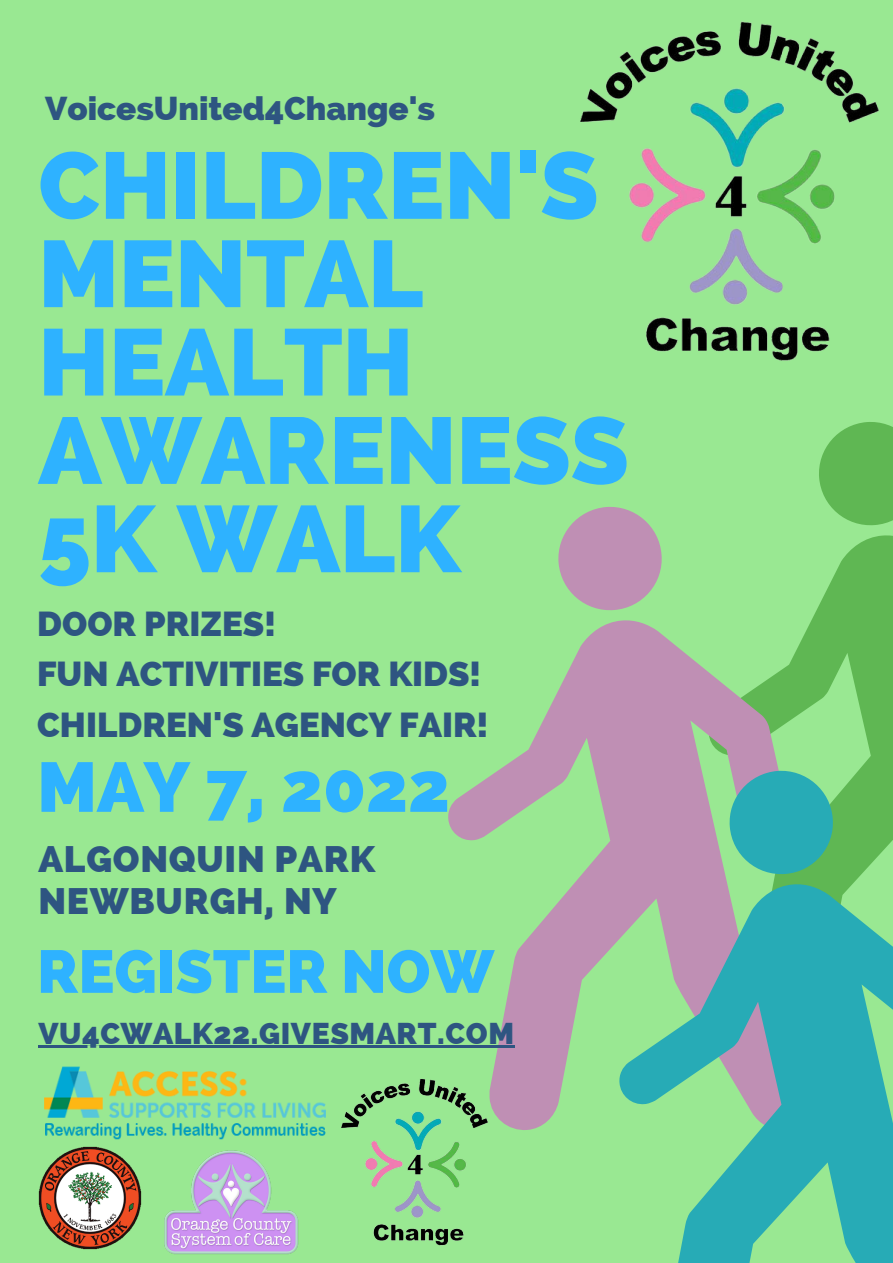
<style>
.page{position:relative;width:893px;height:1263px;background:#99e892}
.page>*{position:absolute;margin:0;border:0;box-sizing:border-box;transform-origin:0 0}
.t1{font:800 94.12px/88.3px "Raleway";color:#2eb2ff}
.t2{font:800 69.97px "Raleway";color:#2eb2ff}
.t3{font:800 60.22px "Raleway";color:#2eb2ff}
.t4{font:800 36.83px "Raleway";letter-spacing:.02em;color:#2e5581}
.t5{font:800 34.72px "Raleway";color:#2e5581}
.t6{font:800 33.08px "Raleway";color:#2e5581}
.t7{font:800 30.08px "Raleway";letter-spacing:.02em;color:#2e5581}
</style>
<div class="page">
<svg style="left:819px;top:422px;width:74px;height:104px"></svg>
<svg style="left:812px;top:535px;width:81px;height:348px;fill:#5fb753"></svg>
<svg style="left:558px;top:507px;width:104px;height:104px"></svg>
<svg style="left:448px;top:619px;width:370px;height:511px"></svg>
<svg style="left:727px;top:769px;width:108px;height:107px"></svg>
<svg style="left:618px;top:883px;width:275px;height:380px;fill:#27abb6"></svg>
<img style="left:580px;top:21px;width:299px;height:340px">
<img style="left:38px;top:1158px;width:103px;height:92px">
<img style="left:164px;top:1158px;width:135px;height:96px">
<img style="left:44px;top:1066px;width:282px;height:92px">
<hr style="left:38px;top:1045px;width:476px;height:3px;background:#2e5581">
<img style="left:341px;top:1068px;width:148px;height:178px">
<p class="t6" style="left:45px;top:89px;width:391px">VoicesUnited4Change's</p>
<p class="t1" style="left:38px;top:141px;width:592px">CHILDREN'S<br>MENTAL<br>HEALTH<br>AWARENESS<br>5K WALK</p>
<p class="t5" style="left:37px;top:603px;width:240px">DOOR PRIZES!</p>
<p class="t5" style="left:37px;top:654px;width:445px">FUN ACTIVITIES FOR KIDS!</p>
<p class="t5" style="left:37px;top:704px;width:452px">CHILDREN'S AGENCY FAIR!</p>
<p class="t2" style="left:37px;top:746px;width:414px">MAY 7, 2022</p>
<p class="t4" style="left:38px;top:838px;width:338px">ALGONQUIN PARK</p>
<p class="t4" style="left:38px;top:879px;width:300px">NEWBURGH, NY</p>
<p class="t3" style="left:37px;top:936px;width:458px">REGISTER NOW</p>
<p class="t7" style="left:38px;top:1015px;width:477px">VU4CWALK22.GIVESMART.COM</p>
</div>
